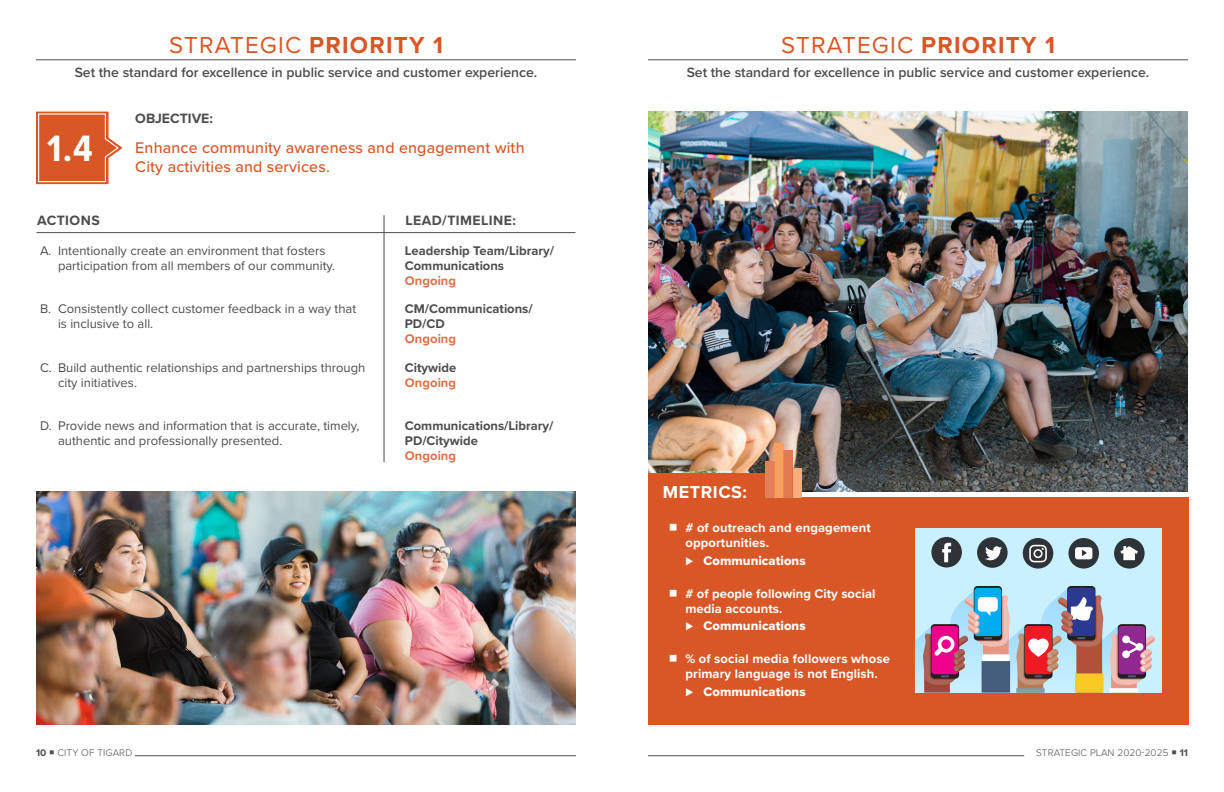
<style>
.page{position:relative;width:1224px;height:792px;background:#fff}
.page>*{position:absolute;margin:0;border:0;box-sizing:border-box;transform-origin:0 0}
.t1{font:700 38px "Proxima Nova Cond";color:#fff}
.t2{font:24px "Proxima Nova";letter-spacing:.05em;color:#d95726}
.t3{font:700 18px "Proxima Nova";letter-spacing:.03em;color:#fff}
.t4{font:500 16px/19px "Proxima Nova";letter-spacing:.01em;color:#d95726}
.t5{font:600 14px "Proxima Nova";color:#4d4d4f}
.t6{font:700 14px "Proxima Nova";letter-spacing:.03em;color:#4d4d4f}
.t7{font:700 14px "Proxima Nova";color:#4d4d4f}
.t8{font:13px/15px "Proxima Nova";color:#4d4d4f}
.t9{font:700 13px/15px "Proxima Nova";letter-spacing:.01em;color:#fff}
.t10{font:700 13px/15px "Proxima Nova";color:#4d4d4f}
.t11{font:13px "Proxima Nova Extrabld";letter-spacing:.005em;color:#fff}
.t12{font:700 13px "Proxima Nova";color:#df7047}
.t13{font:300 10px "Proxima Nova";letter-spacing:.01em;color:#4d4d4f}
.s1{font-weight:700}
</style>
<div class="page">
<hr style="left:648px;top:756px;width:376px;height:1px;background:#4d4d4f">
<hr style="left:135px;top:756px;width:441px;height:1px;background:#4d4d4f">
<img style="left:648px;top:112px;width:540px;height:379px">
<svg style="left:36px;top:112px;width:87px;height:72px"></svg>
<hr style="left:36px;top:232px;width:540px;height:1px;background:#4d4d4f">
<hr style="left:384px;top:215px;width:1px;height:247px;background:#4d4d4f">
<hr style="left:36px;top:60px;width:540px;height:1px;background:#4d4d4f">
<div style="left:648px;top:498px;width:541px;height:227px;background:#d95726"></div>
<div style="left:648px;top:473px;width:117px;height:27px;background:#d95726"></div>
<hr style="left:648px;top:60px;width:540px;height:1px;background:#4d4d4f">
<img style="left:36px;top:491px;width:540px;height:234px">
<div style="left:792px;top:468px;width:9px;height:30px;background:#f9ae79"></div>
<div style="left:783px;top:450px;width:9px;height:48px;background:#e17a53"></div>
<div style="left:765px;top:461px;width:9px;height:37px;background:#e2805b"></div>
<div style="left:774px;top:444px;width:9px;height:54px;background:#f7a062"></div>
<div style="left:915px;top:528px;width:247px;height:165px;background:#c8f0ff"></div>
<svg style="left:915px;top:586px;width:240px;height:107px"></svg>
<svg style="left:1068px;top:538px;width:31px;height:31px"></svg>
<svg style="left:1075px;top:547px;width:17px;height:12px"></svg>
<div style="left:931px;top:537px;width:31px;height:30px;background:#2d3336;border-radius:50%"></div>
<svg style="left:942px;top:543px;width:9px;height:19px"></svg>
<svg style="left:1023px;top:538px;width:30px;height:31px"></svg>
<svg style="left:1029px;top:545px;width:18px;height:17px"></svg>
<svg style="left:977px;top:537px;width:31px;height:31px"></svg>
<svg style="left:985px;top:546px;width:17px;height:14px"></svg>
<svg style="left:1114px;top:538px;width:31px;height:31px"></svg>
<svg style="left:1120px;top:546px;width:18px;height:14px"></svg>
<h2 class="t2" style="left:169px;top:28px;width:275px">STRATEGIC <span class="s1">PRIORITY 1</span></h2>
<p class="t5" style="left:75px;top:62px;width:464px">Set the standard for excellence in public service and customer experience.</p>
<p class="t7" style="left:135px;top:108px;width:79px">OBJECTIVE:</p>
<h1 class="t1" style="left:47px;top:120px;width:47px">1.4</h1>
<p class="t4" style="left:135px;top:137px;width:391px">Enhance community awareness and engagement with<br>City activities and services.</p>
<p class="t6" style="left:37px;top:210px;width:64px">ACTIONS</p>
<p class="t6" style="left:406px;top:210px;width:112px">LEAD/TIMELINE:</p>
<p class="t8" style="left:58px;top:242px;width:279px;text-indent:-18px">A. Intentionally create an environment that fosters participation from all members of our community.</p>
<p class="t10" style="left:405px;top:243px;width:151px">Leadership Team/Library/<br>Communications</p>
<p class="t12" style="left:405px;top:271px;width:53px">Ongoing</p>
<p class="t8" style="left:58px;top:301px;width:300px;text-indent:-18px">B. Consistently collect customer feedback in a way that is inclusive to all.</p>
<p class="t10" style="left:405px;top:301px;width:129px">CM/Communications/<br>PD/CD</p>
<p class="t12" style="left:405px;top:329px;width:53px">Ongoing</p>
<p class="t8" style="left:58px;top:359px;width:309px;text-indent:-18px">C. Build authentic relationships and partnerships through city initiatives.</p>
<p class="t10" style="left:405px;top:360px;width:53px">Citywide</p>
<p class="t12" style="left:405px;top:373px;width:53px">Ongoing</p>
<p class="t8" style="left:58px;top:418px;width:303px;text-indent:-18px">D. Provide news and information that is accurate, timely, authentic and professionally presented.</p>
<p class="t10" style="left:405px;top:418px;width:150px">Communications/Library/<br>PD/Citywide</p>
<p class="t12" style="left:405px;top:446px;width:53px">Ongoing</p>
<h2 class="t2" style="left:781px;top:28px;width:275px">STRATEGIC <span class="s1">PRIORITY 1</span></h2>
<p class="t5" style="left:687px;top:62px;width:464px">Set the standard for excellence in public service and customer experience.</p>
<h3 class="t3" style="left:663px;top:478px;width:86px">METRICS:</h3>
<p class="t9" style="left:685px;top:520px;width:187px"># of outreach and engagement opportunities.</p>
<p class="t11" style="left:685px;top:551px;width:122px">⊲ Communications</p>
<p class="t9" style="left:685px;top:585px;width:192px"># of people following City social media accounts.</p>
<p class="t11" style="left:685px;top:616px;width:122px">⊲ Communications</p>
<p class="t9" style="left:685px;top:651px;width:206px">% of social media followers whose primary language is not English.</p>
<p class="t11" style="left:685px;top:682px;width:122px">⊲ Communications</p>
<p class="t13" style="left:36px;top:745px;width:98px"><span class="s1">10</span> ○ CITY OF TIGARD</p>
<p class="t13" style="left:1036px;top:745px;width:153px">STRATEGIC PLAN 2020-2025 ○ <span class="s1">11</span></p>
</div>
